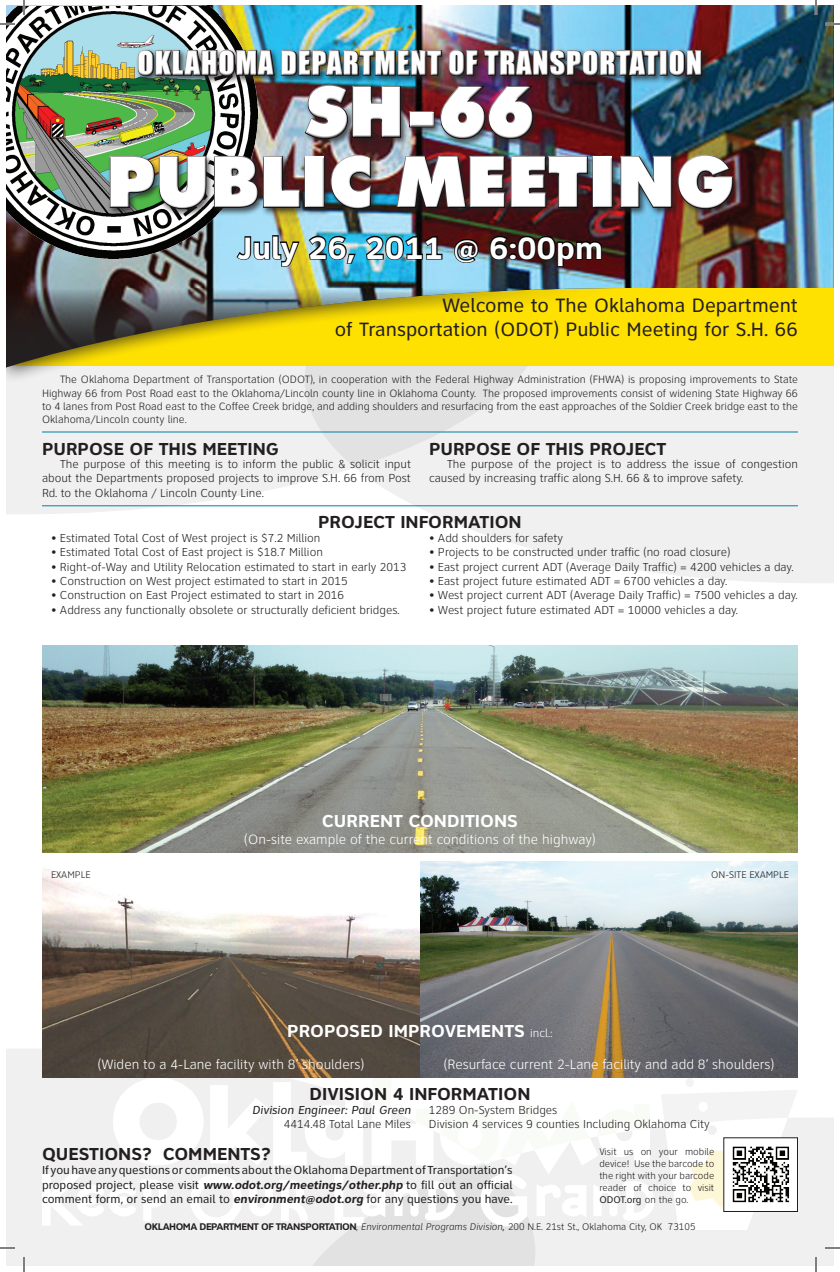
<style>
.page{position:relative;width:840px;height:1272px;background:#fff}
.page>*{position:absolute;margin:0;border:0;box-sizing:border-box;transform-origin:0 0}
.t1{font:900 70px/70px "Futura BT";color:#fff;text-align:center}
.t2{font:700 32px "Clearview ATT";color:#fff}
.t3{font:30px "Impact";letter-spacing:.03em;color:#fff}
.t4{font:20px/24px "Clearview ATT";color:#231f20;text-align:right}
.t5{font:700 18px "Clearview ATT";color:#231f20}
.t6{font:700 18px "Clearview ATT";color:#fff}
.t7{font:300 14px "Clearview ATT";color:#fff}
.t8{font:300 12px/14.4px "Clearview ATT";color:#231f20}
.t9{font:12px/14.4px "Clearview ATT";color:#231f20;text-align:justify}
.t10{font:italic 12px "Clearview ATT";color:#231f20}
.t11{font:300 11px/13.2px "Clearview ATT";color:#231f20;text-align:justify}
.t12{font:300 10px/12px "Clearview ATT";color:#231f20;text-align:justify}
.t13{font:700 10px "Clearview ATT";letter-spacing:-.045em;color:#231f20}
.s1{font-weight:300;font-size:12px}
.s2{font-weight:700;font-style:italic}
.s3{font-style:italic}
.s4{font-weight:400}
</style>
<div class="page">
<div style="left:6px;top:288px;width:828px;height:78px;background:#ffe101"></div>
<svg style="left:434px;top:366px;width:400px;height:217px;fill:#f0f0f0"></svg>
<svg style="left:6px;top:368px;width:522px;height:146px;fill:#f0f0f0"></svg>
<div style="left:6px;top:1049px;width:306px;height:217px;background:#f0f0f0"></div>
<svg style="left:312px;top:1118px;width:522px;height:148px;fill:#f0f0f0"></svg>
<img style="left:6px;top:6px;width:828px;height:282px">
<img style="left:6px;top:288px;width:648px;height:80px">
<img style="left:42px;top:1164px;width:756px;height:66px">
<img style="left:42px;top:1078px;width:756px;height:86px">
<hr style="left:42px;top:432px;width:756px;height:1px;background:#0180a8">
<hr style="left:42px;top:505px;width:756px;height:1px;background:#0180a8">
<img style="left:42px;top:862px;width:756px;height:216px">
<img style="left:42px;top:645px;width:756px;height:208px">
<img style="left:6px;top:6px;width:252px;height:252px">
<svg style="left:235px;top:234px;width:66px;height:34px;background:#849d8e"></svg>
<svg style="left:307px;top:235px;width:50px;height:30px"></svg>
<img style="left:365px;top:235px;width:79px;height:26px">
<svg style="left:453px;top:233px;width:27px;height:44px"></svg>
<svg style="left:489px;top:235px;width:114px;height:33px;background:#301c1d"></svg>
<div style="left:135px;top:47px;width:576px;height:37px;background:#231f20;opacity:.75"></div>
<div style="left:135px;top:47px;width:569px;height:30px;background:#fff;opacity:.75"></div>
<div style="left:137px;top:49px;width:568px;height:30px;background:#231f20;opacity:.75"></div>
<div style="left:107px;top:83px;width:635px;height:135px;background:#231f20;opacity:.75"></div>
<div style="left:107px;top:84px;width:629px;height:128px;background:#231f20;opacity:.75"></div>
<img style="left:725px;top:1139px;width:71px;height:71px">
<div style="left:723px;top:1137px;width:75px;height:75px;border:1px solid #231f20"></div>
<svg style="left:0;top:23px;width:15px;height:2px"></svg>
<svg style="left:825px;top:23px;width:15px;height:2px"></svg>
<svg style="left:0;top:1247px;width:15px;height:2px"></svg>
<svg style="left:825px;top:1247px;width:15px;height:2px"></svg>
<svg style="left:23px;top:0;width:2px;height:15px"></svg>
<svg style="left:23px;top:1257px;width:2px;height:15px"></svg>
<svg style="left:815px;top:0;width:2px;height:15px"></svg>
<svg style="left:815px;top:1257px;width:2px;height:15px"></svg>
<h3 class="t3" style="left:138px;top:44px;width:566px">OKLAHOMA DEPARTMENT OF TRANSPORTATION</h3>
<h1 class="t1" style="left:106px;top:76px;width:630px">SH-66<br>PUBLIC MEETING</h1>
<h2 class="t2" style="left:237px;top:229px;width:368px">JULY 26, 2011 @ 6:00PM</h2>
<h3 class="t4" style="left:335px;top:293px;width:465px">Welcome to The Oklahoma Department<br>of Transportation (ODOT) Public Meeting for S.H. 66</h3>
<p class="t11" style="left:42px;top:373px;width:758px;text-indent:18px">The Oklahoma Department of Transportation (ODOT), in cooperation with the Federal Highway Administration (FHWA) is proposing improvements to State Highway 66 from Post Road east to the Oklahoma/Lincoln county line in Oklahoma County. The proposed improvements consist of widening State Highway 66 to 4 lanes from Post Road east to the Coffee Creek bridge, and adding shoulders and resurfacing from the east approaches of the Soldier Creek bridge east to the Oklahoma/Lincoln county line.</p>
<h3 class="t5" style="left:42px;top:438px;width:239px">PURPOSE OF THIS MEETING</h3>
<h3 class="t5" style="left:429px;top:438px;width:239px">PURPOSE OF THIS PROJECT</h3>
<p class="t8" style="left:42px;top:457px;width:371px;text-align:justify;text-indent:18px">The purpose of this meeting is to inform the public &amp; solicit input about the Departments proposed projects to improve S.H. 66 from Post Rd. to the Oklahoma / Lincoln County Line.</p>
<p class="t8" style="left:429px;top:457px;width:371px;text-indent:18px">The purpose of the project is to address the issue of congestion caused by increasing traffic along S.H. 66 &amp; to improve safety.</p>
<h3 class="t5" style="left:318px;top:512px;width:205px">PROJECT INFORMATION</h3>
<p class="t8" style="left:51px;top:531px;width:271px">• Estimated Total Cost of West project is $7.2 Million</p>
<p class="t8" style="left:51px;top:545px;width:273px">• Estimated Total Cost of East project is $18.7 Million</p>
<p class="t8" style="left:51px;top:560px;width:357px">• Right-of-Way and Utility Relocation estimated to start in early 2013</p>
<p class="t8" style="left:51px;top:574px;width:298px">• Construction on West project estimated to start in 2015</p>
<p class="t8" style="left:51px;top:588px;width:295px">• Construction on East Project estimated to start in 2016</p>
<p class="t8" style="left:51px;top:603px;width:350px">• Address any functionally obsolete or structurally deficient bridges.</p>
<p class="t8" style="left:429px;top:531px;width:136px">• Add shoulders for safety</p>
<p class="t8" style="left:429px;top:545px;width:303px">• Projects to be constructed under traffic (no road closure)</p>
<p class="t8" style="left:429px;top:560px;width:366px">• East project current ADT (Average Daily Traffic) = 4200 vehicles a day.</p>
<p class="t8" style="left:429px;top:574px;width:300px">• East project future estimated ADT = 6700 vehicles a day.</p>
<p class="t8" style="left:429px;top:588px;width:370px">• West project current ADT (Average Daily Traffic) = 7500 vehicles a day.</p>
<p class="t8" style="left:429px;top:603px;width:311px">• West project future estimated ADT = 10000 vehicles a day.</p>
<h3 class="t6" style="left:322px;top:811px;width:198px">CURRENT CONDITIONS</h3>
<p class="t7" style="left:244px;top:832px;width:353px">(On-site example of the current conditions of the highway)</p>
<p class="t12" style="left:51px;top:869px;width:41px">EXAMPLE</p>
<p class="t12" style="left:711px;top:869px;width:79px">ON-SITE EXAMPLE</p>
<h3 class="t6" style="left:287px;top:1021px;width:267px">PROPOSED IMPROVEMENTS <span class="s1">incl.:</span></h3>
<p class="t7" style="left:98px;top:1057px;width:268px">(Widen to a 4-Lane facility with 8’ shoulders)</p>
<p class="t7" style="left:444px;top:1057px;width:332px">(Resurface current 2-Lane facility and add 8’ shoulders)</p>
<h3 class="t5" style="left:310px;top:1084px;width:222px">DIVISION 4 INFORMATION</h3>
<p class="t10" style="left:252px;top:1103px;width:160px">Division Engineer: Paul Green</p>
<p class="t8" style="left:284px;top:1117px;width:129px">4414.48 Total Lane Miles</p>
<p class="t8" style="left:429px;top:1103px;width:282px">1289 On-System Bridges<br>Division 4 services 9 counties Including Oklahoma City</p>
<h3 class="t5" style="left:42px;top:1143px;width:230px">QUESTIONS? COMMENTS?</h3>
<p class="t9" style="left:42px;top:1163px;width:472px">If you have any questions or comments about the Oklahoma Department of Transportation’s proposed project, please visit <span class="s2">www.odot.org/meetings/other.php</span> to fill out an official comment form, or send an email to <span class="s2">environment@odot.org</span> for any questions you have.</p>
<p class="t13" style="left:144px;top:1221px;width:92px">OKLAHOMA DEPARTMENT</p>
<p class="t13" style="left:261px;top:1221px;width:80px">OF TRANS PORTATION</p>
<p class="t12" style="left:356px;top:1221px;width:341px">, <span class="s3">Environmental Programs Division</span><span class="s4">,</span> 200 N.E. 21st St., Oklahoma City, OK 73105</p>
<p class="t12" style="left:599px;top:1146px;width:116px">Visit us on your mobile device! Use the barcode to the right with your barcode reader of choice to visit <span class="s4">ODOT.org</span> on the go.</p>
</div>
